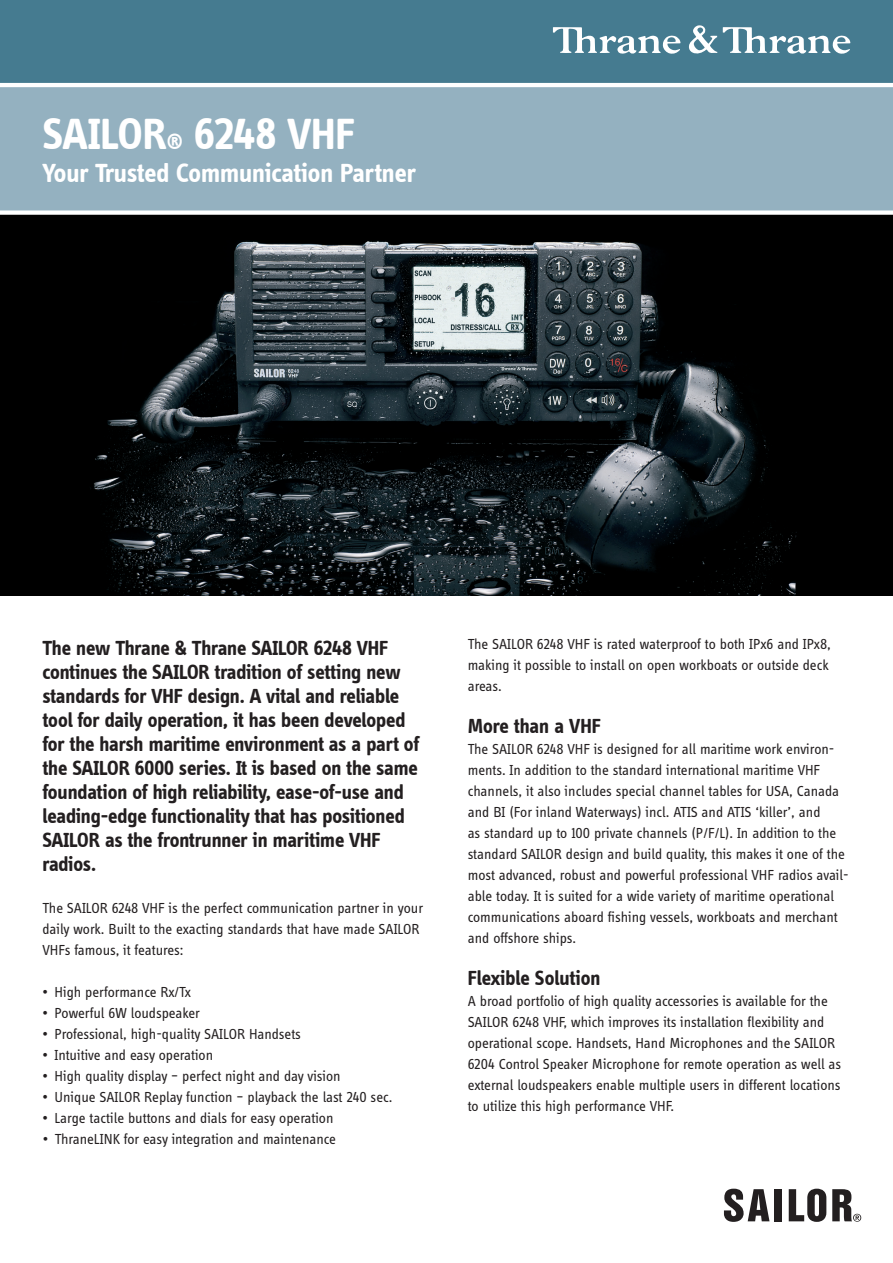
<style>
.page{position:relative;width:893px;height:1263px;background:#fff}
.page>*{position:absolute;margin:0;border:0;box-sizing:border-box;transform-origin:0 0}
.t1{font:700 45px "Info Disp";color:#fff}
.t2{font:700 27px "Info Disp";color:#fff}
.t3{font:700 21px/24px "Info Disp";letter-spacing:-.005em;color:#231f20}
.t4{font:15px/21px "Info Disp";color:#231f20}
.s1{font-size:22.5px}
</style>
<div class="page">
<img style="left:0;top:215px;width:893px;height:380px">
<div style="left:0;top:85px;width:893px;height:128px;background:#94b1c0"></div>
<div style="left:0;top:0;width:893px;height:85px;background:#457b90"></div>
<svg style="left:689px;top:25px;width:28px;height:29px"></svg>
<svg style="left:723px;top:27px;width:127px;height:27px"></svg>
<svg style="left:553px;top:27px;width:128px;height:27px"></svg>
<hr style="left:0;top:83px;width:893px;height:4px;background:#fff">
<svg style="left:724px;top:1189px;width:45px;height:33px"></svg>
<div style="left:774px;top:1189px;width:7px;height:32px;background:#231f20"></div>
<svg style="left:789px;top:1189px;width:37px;height:33px"></svg>
<svg style="left:832px;top:1189px;width:29px;height:33px"></svg>
<div style="left:0;top:210px;width:893px;height:5px;background:#fff"></div>
<h1 class="t1" style="left:43px;top:108px;width:314px">SAILOR<span class="s1">®</span> 6248 VHF</h1>
<h2 class="t2" style="left:43px;top:157px;width:375px">Your Trusted Communication Partner</h2>
<p class="t3" style="left:43px;top:636px;width:378px">The new Thrane &amp; Thrane SAILOR 6248 VHF continues the SAILOR tradition of setting new standards for VHF design. A vital and reliable tool for daily operation, it has been developed for the harsh maritime environment as a part of the SAILOR 6000 series. It is based on the same foundation of high reliability, ease-of-use and leading-edge functionality that has positioned SAILOR as the frontrunner in maritime VHF radios.</p>
<p class="t4" style="left:43px;top:897px;width:382px">The SAILOR 6248 VHF is the perfect communication partner in your daily work. Built to the exacting standards that have made SAILOR<br>VHFs famous, it features:</p>
<p class="t4" style="left:43px;top:981px;width:150px">• High performance Rx/Tx</p>
<p class="t4" style="left:43px;top:1002px;width:159px">• Powerful 6W loudspeaker</p>
<p class="t4" style="left:43px;top:1023px;width:260px">• Professional, high-quality SAILOR Handsets</p>
<p class="t4" style="left:43px;top:1044px;width:172px">• Intuitive and easy operation</p>
<p class="t4" style="left:43px;top:1065px;width:300px">• High quality display – perfect night and day vision</p>
<p class="t4" style="left:43px;top:1086px;width:351px">• Unique SAILOR Replay function – playback the last 240 sec.</p>
<p class="t4" style="left:43px;top:1107px;width:292px">• Large tactile buttons and dials for easy operation</p>
<p class="t4" style="left:43px;top:1128px;width:295px">• ThraneLINK for easy integration and maintenance</p>
<p class="t4" style="left:468px;top:634px;width:364px">The SAILOR 6248 VHF is rated waterproof to both IPx6 and IPx8, making it possible to install on open workboats or outside deck areas.</p>
<h3 class="t3" style="left:468px;top:714px;width:135px">More than a VHF</h3>
<p class="t4" style="left:468px;top:739px;width:382px">The SAILOR 6248 VHF is designed for all maritime work environ&shy;ments. In addition to the standard international maritime VHF channels, it also includes special channel tables for USA, Canada and BI (For inland Waterways) incl. ATIS and ATIS ‘killer’, and<br>as standard up to 100 private channels (P/F/L). In addition to the standard SAILOR design and build quality, this makes it one of the most advanced, robust and powerful professional VHF radios avail&shy;able today. It is suited for a wide variety of maritime operational communications aboard fishing vessels, workboats and merchant and offshore ships.</p>
<h3 class="t3" style="left:468px;top:966px;width:134px">Flexible Solution</h3>
<p class="t4" style="left:468px;top:991px;width:375px">A broad portfolio of high quality accessories is available for the SAILOR 6248 VHF, which improves its installation flexibility and operational scope. Handsets, Hand Microphones and the SAILOR 6204 Control Speaker Microphone for remote operation as well as external loudspeakers enable multiple users in different locations to utilize this high performance VHF.</p>
</div>
